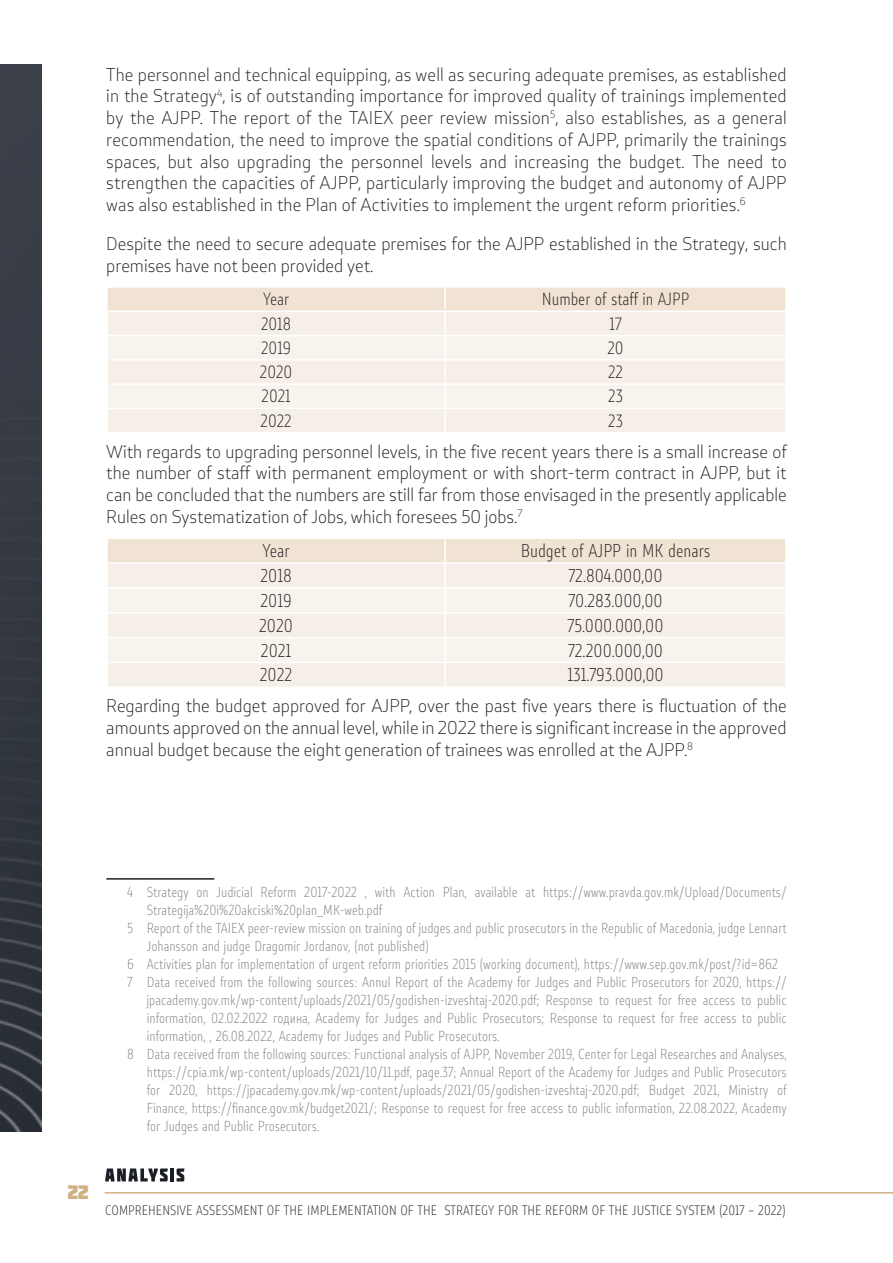
<style>
.page{position:relative;width:893px;height:1263px;background:#fff}
.page>*{position:absolute;margin:0;border:0;box-sizing:border-box;transform-origin:0 0}
.t1{font:19.5px "Molot";color:#d1b184}
.t2{font:300 17.25px/21.8px "Stobi Sans";color:#231f20;text-align:justify}
.t3{font:300 17.25px "Stobi Sans Cn";color:#231f20}
.t4{font:300 16.5px "Stobi Sans Cn";color:#231f20}
.Footnote_text{font:300 13.5px/18px "Stobi Sans Cn";color:#808285}
.t5{font:300 12.75px "Stobi Sans Cn";letter-spacing:.005em;color:#231f20}
</style>
<div class="page">
<img style="left:0;top:64px;width:41px;height:1067px">
<hr style="left:105px;top:1192px;width:788px;height:1px;background:#d4b085">
<svg style="left:105px;top:1168px;width:63px;height:13px"></svg>
<hr style="left:170px;top:1168px;width:4px;height:13px;background:#1b1f25">
<svg style="left:177px;top:1168px;width:7px;height:13px"></svg>
<div style="left:108px;top:288px;width:677px;height:23px;background:#f0e3d4"></div>
<div style="left:108px;top:312px;width:677px;height:120px;background:#f6efe7"></div>
<div style="left:108px;top:336px;width:677px;height:72px;background:#f9f3ed"></div>
<hr style="left:444px;top:312px;width:2px;height:23px;background:#fff">
<hr style="left:444px;top:336px;width:2px;height:23px;background:#fff">
<hr style="left:444px;top:361px;width:2px;height:22px;background:#fff">
<hr style="left:444px;top:385px;width:2px;height:23px;background:#fff">
<hr style="left:444px;top:409px;width:2px;height:23px;background:#fff">
<hr style="left:106px;top:335px;width:339px;height:1px;background:#fff">
<hr style="left:445px;top:335px;width:342px;height:1px;background:#fff">
<hr style="left:106px;top:359px;width:339px;height:2px;background:#fff">
<hr style="left:445px;top:359px;width:342px;height:2px;background:#fff">
<hr style="left:106px;top:383px;width:339px;height:2px;background:#fff">
<hr style="left:445px;top:383px;width:342px;height:2px;background:#fff">
<hr style="left:106px;top:408px;width:339px;height:1px;background:#fff">
<hr style="left:445px;top:408px;width:342px;height:1px;background:#fff">
<hr style="left:444px;top:288px;width:2px;height:23px;background:#fff">
<div style="left:108px;top:539px;width:677px;height:23px;background:#f0e3d4"></div>
<div style="left:108px;top:564px;width:677px;height:122px;background:#f6efe7"></div>
<div style="left:108px;top:589px;width:677px;height:73px;background:#f9f3ed"></div>
<hr style="left:444px;top:539px;width:2px;height:23px;background:#fff">
<hr style="left:444px;top:564px;width:2px;height:23px;background:#fff">
<hr style="left:444px;top:613px;width:2px;height:24px;background:#fff">
<hr style="left:444px;top:663px;width:2px;height:23px;background:#fff">
<hr style="left:106px;top:587px;width:339px;height:2px;background:#fff">
<hr style="left:106px;top:612px;width:339px;height:1px;background:#fff">
<hr style="left:445px;top:587px;width:342px;height:2px;background:#fff">
<hr style="left:444px;top:589px;width:2px;height:23px;background:#fff">
<hr style="left:445px;top:612px;width:342px;height:1px;background:#fff">
<hr style="left:106px;top:637px;width:339px;height:1px;background:#fff">
<hr style="left:106px;top:662px;width:339px;height:1px;background:#fff">
<hr style="left:445px;top:637px;width:342px;height:1px;background:#fff">
<hr style="left:444px;top:638px;width:2px;height:24px;background:#fff">
<hr style="left:445px;top:662px;width:342px;height:1px;background:#fff">
<hr style="left:106px;top:878px;width:108px;height:2px;background:#231f20">
<p class="t2" style="left:106px;top:63px;width:682px">The personnel and technical equipping, as well as securing adequate premises, as established in the Strategy<sup>4</sup>, is of outstanding importance for improved quality of trainings implemented by the AJPP. The report of the TAIEX peer review mission<sup>5</sup>, also establishes, as a general recommendation, the need to improve the spatial conditions of AJPP, primarily the trainings spaces, but also upgrading the personnel levels and increasing the budget. The need to strengthen the capacities of AJPP, particularly improving the budget and autonomy of AJPP was also established in the Plan of Activities to implement the urgent reform priorities.<sup>6</sup></p>
<p class="t2" style="left:106px;top:232px;width:682px">Despite the need to secure adequate premises for the AJPP established in the Strategy, such premises have not been provided yet.</p>
<p class="t4" style="left:263px;top:288px;width:27px">Year</p>
<p class="t4" style="left:542px;top:288px;width:149px">Number of staff in AJPP</p>
<p class="t4" style="left:261px;top:312px;width:32px">2018</p>
<p class="t4" style="left:610px;top:312px;width:13px">17</p>
<p class="t4" style="left:261px;top:336px;width:32px">2019</p>
<p class="t4" style="left:607px;top:336px;width:18px">20</p>
<p class="t4" style="left:260px;top:361px;width:34px">2020</p>
<p class="t4" style="left:608px;top:361px;width:16px">22</p>
<p class="t4" style="left:261px;top:385px;width:31px">2021</p>
<p class="t4" style="left:608px;top:385px;width:16px">23</p>
<p class="t4" style="left:260px;top:409px;width:33px">2022</p>
<p class="t4" style="left:608px;top:409px;width:16px">23</p>
<p class="t2" style="left:106px;top:440px;width:682px">With regards to upgrading personnel levels, in the five recent years there is a small increase of the number of staff with permanent employment or with short-term contract in AJPP, but it can be concluded that the numbers are still far from those envisaged in the presently applicable Rules on Systematization of Jobs, which foresees 50 jobs.<sup>7</sup></p>
<p class="t3" style="left:263px;top:539px;width:29px">Year</p>
<p class="t3" style="left:521px;top:539px;width:191px">Budget of AJPP in MK denars</p>
<p class="t3" style="left:260px;top:564px;width:33px">2018</p>
<p class="t3" style="left:568px;top:564px;width:96px">72.804.000,00</p>
<p class="t3" style="left:260px;top:589px;width:33px">2019</p>
<p class="t3" style="left:568px;top:589px;width:96px">70.283.000,00</p>
<p class="t3" style="left:259px;top:613px;width:35px">2020</p>
<p class="t3" style="left:568px;top:613px;width:97px">75.000.000,00</p>
<p class="t3" style="left:261px;top:638px;width:32px">2021</p>
<p class="t3" style="left:568px;top:638px;width:96px">72.200.000,00</p>
<p class="t3" style="left:260px;top:663px;width:34px">2022</p>
<p class="t3" style="left:567px;top:663px;width:98px">131.793.000,00</p>
<p class="t2" style="left:106px;top:695px;width:682px">Regarding the budget approved for AJPP, over the past five years there is fluctuation of the amounts approved on the annual level, while in 2022 there is significant increase in the approved annual budget because the eight generation of trainees was enrolled at the AJPP.<sup>8</sup></p>
<p class="Footnote_text" style="left:147px;top:882px;width:641px;text-indent:-20px">4 Strategy on Judicial Reform 2017-2022 , with Action Plan, available at https://www.pravda.gov.mk/Upload/Documents/<br>Strategija%20i%20akciski%20plan_MK-web.pdf</p>
<p class="Footnote_text" style="left:147px;top:918px;width:641px;text-indent:-20px">5 Report of the TAIEX peer-review mission on training of judges and public prosecutors in the Republic of Macedonia, judge Lennart<br>Johansson and judge Dragomir Jordanov, (not published)</p>
<p class="Footnote_text" style="left:127px;top:954px;width:652px">6 Activities plan for implementation of urgent reform priorities 2015 (working document), https://www.sep.gov.mk/post/?id=862</p>
<p class="Footnote_text" style="left:147px;top:972px;width:641px;text-align:justify;text-indent:-20px">7 Data received from the following sources: Annul Report of the Academy for Judges and Public Prosecutors for 2020, https:// jpacademy.gov.mk/wp-content/uploads/2021/05/godishen-izveshtaj-2020.pdf; Response to request for free access to public information, 02.02.2022 година, Academy for Judges and Public Prosecutors; Response to request for free access to public information, , 26.08.2022, Academy for Judges and Public Prosecutors.</p>
<p class="Footnote_text" style="left:147px;top:1044px;width:641px;text-align:justify;text-indent:-20px">8 Data received from the following sources: Functional analysis of AJPP, November 2019, Center for Legal Researches and Analyses, https://cpia.mk/wp-content/uploads/2021/10/11.pdf, page.37; Annual Report of the Academy for Judges and Public Prosecutors for 2020, https://jpacademy.gov.mk/wp-content/uploads/2021/05/godishen-izveshtaj-2020.pdf; Budget 2021, Ministry of Finance, https://finance.gov.mk/budget2021/; Response to request for free access to public information, 22.08.2022, Academy for Judges and Public Prosecutors.</p>
<h1 class="t1" style="left:68px;top:1181px;width:22px">22</h1>
<p class="t5" style="left:105px;top:1202px;width:682px">COMPREHENSIVE ASSESSMENT OF THE IMPLEMENTATION OF THE STRATEGY FOR THE REFORM OF THE JUSTICE SYSTEM (2017 – 2022)</p>
</div>
